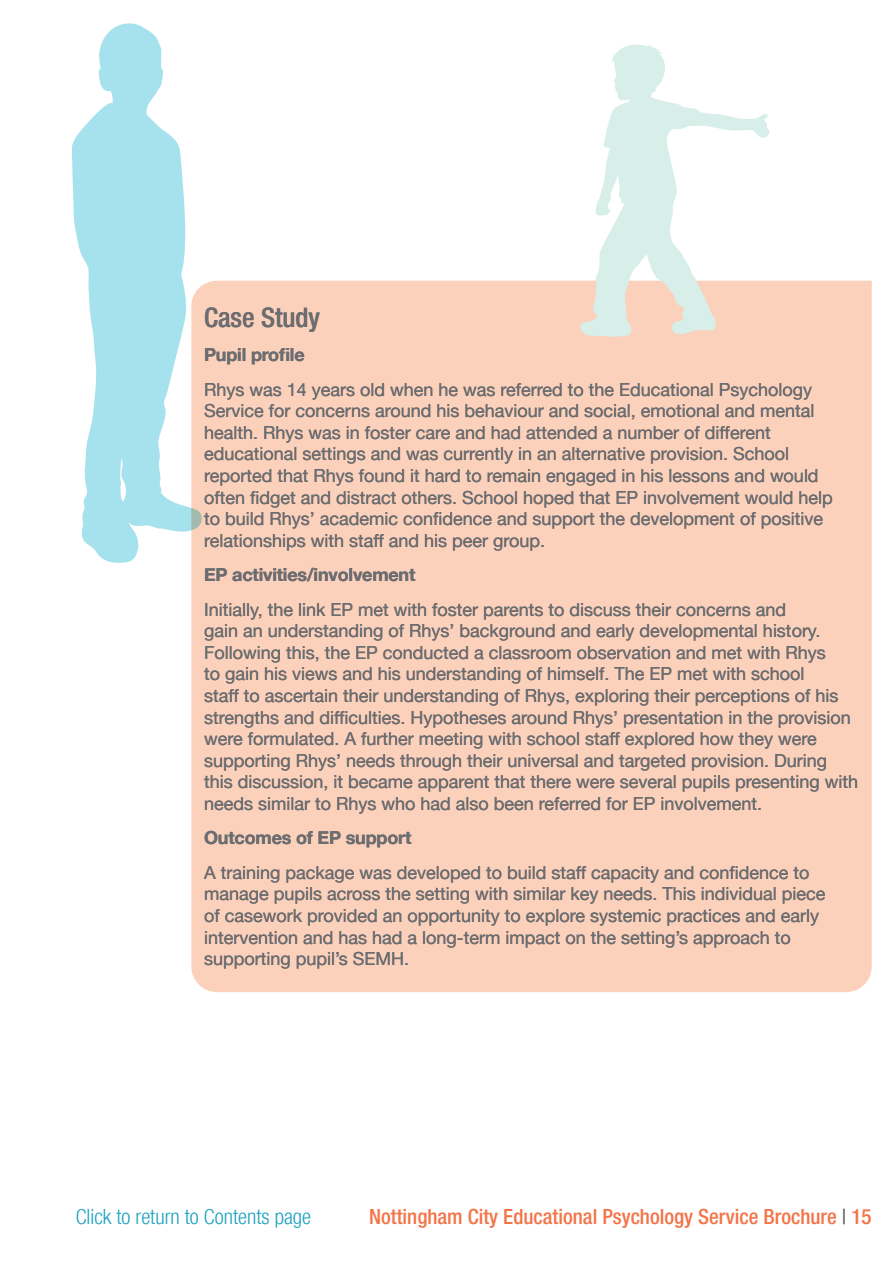
<style>
.page{position:relative;width:893px;height:1263px;background:#fff}
.page>*{position:absolute;margin:0;border:0;box-sizing:border-box;transform-origin:0 0}
.t1{font:500 condensed 27px "Helvetica Neue LT Com";color:#6c6d70}
.t2{font:500 condensed 21px "Helvetica Neue LT Com";color:#f37448}
.t3{font:300 condensed 21px "Helvetica Neue";color:#1aa1bf}
.t4{font:18px/21.6px "Helvetica Neue";color:#6c6d70}
.t5{font:700 18px "Helvetica Neue";letter-spacing:-.01em;color:#6c6d70}
.s1{color:#6c6d70}
</style>
<div class="page">
<div style="left:191px;top:281px;width:681px;height:711px;background:#fcd1bb"></div>
<svg style="left:72px;top:23px;width:131px;height:540px;fill:#a6e2ee"></svg>
<svg style="left:577px;top:44px;width:193px;height:293px"></svg>
<h1 class="t1" style="left:204px;top:301px;width:117px">Case Study</h1>
<p class="t5" style="left:204px;top:341px;width:102px">Pupil profile</p>
<p class="t4" style="left:204px;top:379px;width:630px">Rhys was 14 years old when he was referred to the Educational Psychology Service for concerns around his behaviour and social, emotional and mental health. Rhys was in foster care and had attended a number of different educational settings and was currently in an alternative provision. School reported that Rhys found it hard to remain engaged in his lessons and would often fidget and distract others. School hoped that EP involvement would help to build Rhys’ academic confidence and support the development of positive relationships with staff and his peer group.</p>
<p class="t5" style="left:204px;top:561px;width:213px">EP activities/involvement</p>
<p class="t4" style="left:204px;top:599px;width:656px">Initially, the link EP met with foster parents to discuss their concerns and<br>gain an understanding of Rhys’ background and early developmental history.<br>Following this, the EP conducted a classroom observation and met with Rhys<br>to gain his views and his understanding of himself. The EP met with school<br>staff to ascertain their understanding of Rhys, exploring their perceptions of his strengths and difficulties. Hypotheses around Rhys’ presentation in the provision were formulated. A further meeting with school staff explored how they were supporting Rhys’ needs through their universal and targeted provision. During this discussion, it became apparent that there were several pupils presenting with needs similar to Rhys who had also been referred for EP involvement.</p>
<p class="t5" style="left:204px;top:824px;width:209px">Outcomes of EP support</p>
<p class="t4" style="left:204px;top:862px;width:623px">A training package was developed to build staff capacity and confidence to manage pupils across the setting with similar key needs. This individual piece of casework provided an opportunity to explore systemic practices and early intervention and has had a long-term impact on the setting’s approach to supporting pupil’s SEMH.</p>
<p class="t4" style="left:720px;top:423px;width:7px">f</p>
<p class="t4" style="left:373px;top:531px;width:7px">f</p>
<p class="t4" style="left:228px;top:686px;width:7px">f</p>
<p class="t4" style="left:334px;top:707px;width:16px">f</p>
<p class="t4" style="left:609px;top:729px;width:7px">f</p>
<p class="t4" style="left:576px;top:862px;width:7px">f</p>
<p class="t3" style="left:76px;top:1204px;width:237px">Click to return to Contents page</p>
<p class="t2" style="left:369px;top:1204px;width:504px">Nottingham City Educational Psychology Service Brochure <span class="s1">|</span> 15</p>
</div>
